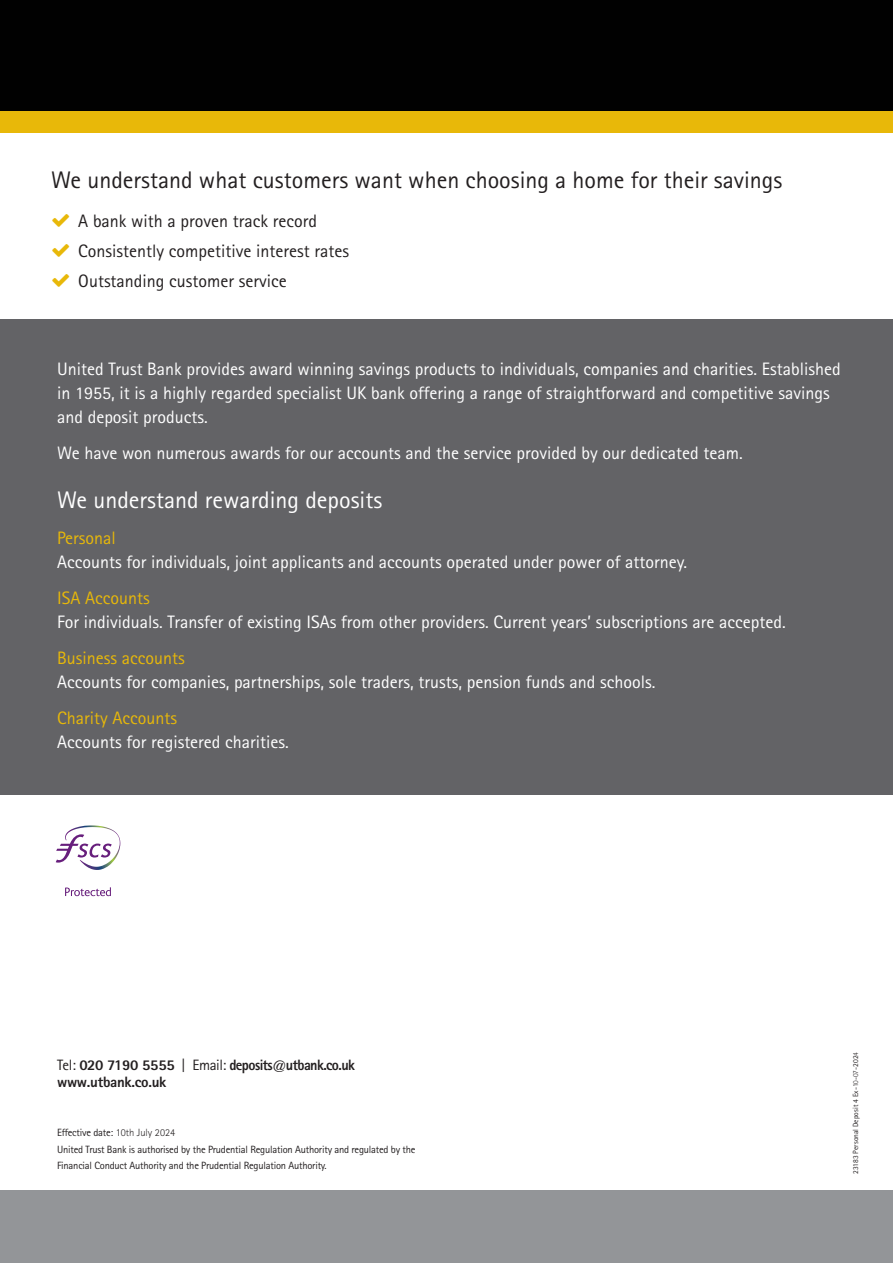
<style>
.page{position:relative;width:893px;height:1263px;background:#fff}
.page>*{position:absolute;margin:0;border:0;box-sizing:border-box;transform-origin:0 0}
.t1{font:24px "Rotis Sans Serif";color:#231f20}
.t2{font:24px "Rotis Sans Serif";color:#fff}
.t3{font:18px/24.2px "Rotis Sans Serif";color:#fff}
.t4{font:18px "Rotis Sans Serif";color:#231f20}
.t5{font:18px "Rotis Sans Serif";color:#e8b809}
.t6{font:800 15px/17.1px "Rotis Sans Serif";letter-spacing:-.04em;color:#231f20}
.t7{font:10.5px/16.6px "Rotis Sans Serif";letter-spacing:-.02em;color:#231f20}
.t8{font:7.5px "Rotis Sans Serif";color:#231f20}
.s1{font-weight:400}
.s2{font-family:"Rotis Sans Serif Std";font-weight:300}
</style>
<div class="page">
<div style="left:0;top:319px;width:893px;height:476px;background:#636366"></div>
<div style="left:0;top:0;width:893px;height:111px;background:#010101"></div>
<div style="left:0;top:111px;width:893px;height:22px;background:#e8b809"></div>
<div style="left:0;top:1190px;width:893px;height:73px;background:#939598"></div>
<svg style="left:65px;top:887px;width:46px;height:9px"></svg>
<svg style="left:56px;top:825px;width:64px;height:45px"></svg>
<p class="t1" style="left:51px;top:172px;width:733px">We understand what customers want when choosing a home for their savings</p>
<p class="t4" style="left:78px;top:215px;width:240px">A bank with a proven track record</p>
<p class="t4" style="left:78px;top:245px;width:272px">Consistently competitive interest rates</p>
<p class="t4" style="left:78px;top:275px;width:210px">Outstanding customer service</p>
<p class="t3" style="left:57px;top:359px;width:785px">United Trust Bank provides award winning savings products to individuals, companies and charities. Established in 1955, it is a highly regarded specialist UK bank offering a range of straightforward and competitive savings and deposit products.</p>
<p class="t3" style="left:57px;top:443px;width:687px">We have won numerous awards for our accounts and the service provided by our dedicated team.</p>
<p class="t2" style="left:57px;top:491px;width:327px">We understand rewarding deposits</p>
<p class="t5" style="left:57px;top:531px;width:60px">Personal</p>
<p class="t3" style="left:57px;top:551px;width:632px">Accounts for individuals, joint applicants and accounts operated under power of attorney.</p>
<p class="t5" style="left:57px;top:591px;width:94px">ISA Accounts</p>
<p class="t3" style="left:57px;top:612px;width:730px">For individuals. Transfer of existing ISAs from other providers. Current years’ subscriptions are accepted.</p>
<p class="t5" style="left:57px;top:652px;width:129px">Business accounts</p>
<p class="t3" style="left:57px;top:672px;width:600px">Accounts for companies, partnerships, sole traders, trusts, pension funds and schools.</p>
<p class="t5" style="left:57px;top:712px;width:121px">Charity Accounts</p>
<p class="t3" style="left:57px;top:732px;width:233px">Accounts for registered charities.</p>
<p class="t6" style="left:57px;top:1057px;width:300px"><span class="s1">Tel:</span> 020 7190 5555 <span class="s1">| Email:</span> deposits@utbank.co.uk www.utbank.co.uk</p>
<p class="t7" style="left:57px;top:1125px;width:360px">Effective date: <span class="s2">10th July 2024<br></span>United Trust Bank is authorised by the Prudential Regulation Authority and regulated by the<br>Financial Conduct Authority and the Prudential Regulation Authority.</p>
<p class="t8" style="left:851px;top:1174px;width:124px;rotate:-90deg">23183 Personal Deposit 4 Ex-<span class="s2">10</span>-<span class="s2">07</span>-202<span class="s2">4</span></p>
</div>
